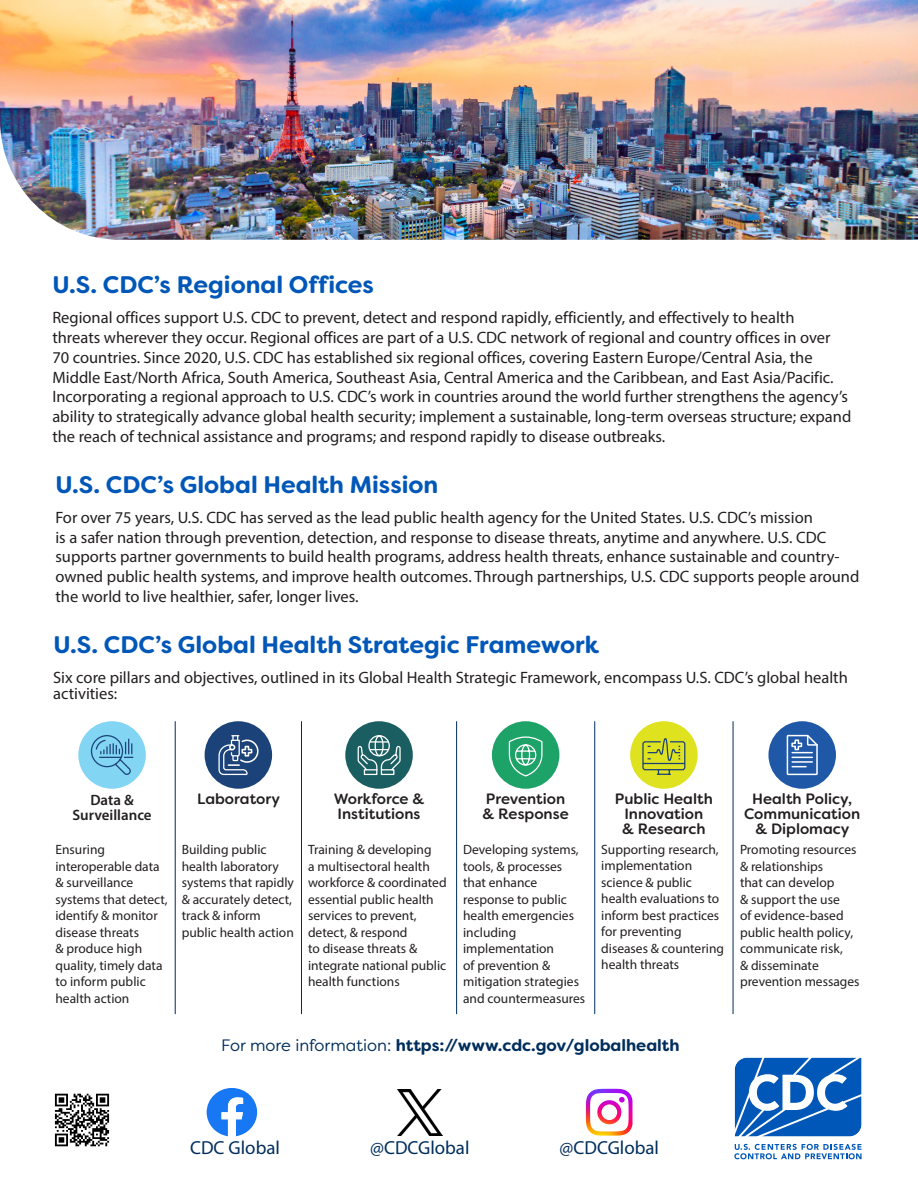
<style>
.page{position:relative;width:918px;height:1188px;background:#fff}
.page>*{position:absolute;margin:0;border:0;box-sizing:border-box;transform-origin:0 0}
.t1{font:700 24px "Filson Soft";color:#0057b8}
.t2{font:18.9px "Myriad Pro";color:#002e5c}
.t3{font:16.5px/19.8px "Myriad Pro";color:#231f20}
.t4{font:700 16.5px "Filson Soft";color:#002e5c}
.t5{font:500 15px/15px "Filson Soft";color:#231f20;text-align:center}
.t6{font:600 15px/15px "Myriad Pro";color:#231f20;text-align:center}
.t7{font:13.5px/16.5px "Myriad Pro";color:#231f20}
.s1{font-weight:400}
</style>
<div class="page">
<img style="left:54px;top:1093px;width:56px;height:54px">
<img style="left:0;top:0;width:918px;height:240px">
<hr style="left:733px;top:721px;width:1px;height:293px;background:#002e5c">
<hr style="left:594px;top:721px;width:1px;height:293px;background:#002e5c">
<hr style="left:456px;top:721px;width:1px;height:293px;background:#002e5c">
<hr style="left:301px;top:721px;width:1px;height:293px;background:#002e5c">
<hr style="left:175px;top:721px;width:1px;height:293px;background:#002e5c">
<div style="left:78px;top:721px;width:68px;height:68px;background:#83d5f4;border-radius:50%"></div>
<svg style="left:90px;top:735px;width:44px;height:40px"></svg>
<div style="left:205px;top:721px;width:67px;height:68px;background:#1c4379;border-radius:50%"></div>
<svg style="left:218px;top:735px;width:41px;height:40px"></svg>
<div style="left:630px;top:721px;width:68px;height:68px;background:#dfe21f;border-radius:50%"></div>
<svg style="left:642px;top:738px;width:44px;height:37px"></svg>
<div style="left:345px;top:721px;width:68px;height:68px;background:#1a5e61;border-radius:50%"></div>
<svg style="left:357px;top:735px;width:44px;height:40px"></svg>
<div style="left:492px;top:721px;width:67px;height:68px;background:#1da268;border-radius:50%"></div>
<svg style="left:508px;top:736px;width:35px;height:41px"></svg>
<div style="left:768px;top:721px;width:68px;height:68px;background:#1e58a7;border-radius:50%"></div>
<svg style="left:787px;top:734px;width:31px;height:41px"></svg>
<svg style="left:207px;top:1088px;width:50px;height:49px"></svg>
<img style="left:586px;top:1089px;width:47px;height:47px">
<img style="left:397px;top:1089px;width:46px;height:46px">
<svg style="left:734px;top:1057px;width:128px;height:102px"></svg>
<h1 class="t1" style="left:52px;top:269px;width:323px">U.S. CDC’s Regional Offices</h1>
<p class="t3" style="left:52px;top:308px;width:800px">Regional offices support U.S. CDC to prevent, detect and respond rapidly, efficiently, and effectively to health<br>threats wherever they occur. Regional offices are part of a U.S. CDC network of regional and country offices in over 70 countries. Since 2020, U.S. CDC has established six regional offices, covering Eastern Europe/Central Asia, the Middle East/North Africa, South America, Southeast Asia, Central America and the Caribbean, and East Asia/Pacific.<br>Incorporating a regional approach to U.S. CDC’s work in countries around the world further strengthens the agency’s ability to strategically advance global health security; implement a sustainable, long-term overseas structure; expand the reach of technical assistance and programs; and respond rapidly to disease outbreaks.</p>
<h1 class="t1" style="left:55px;top:469px;width:384px">U.S. CDC’s Global Health Mission</h1>
<p class="t3" style="left:55px;top:507px;width:805px">For over 75 years, U.S. CDC has served as the lead public health agency for the United States. U.S. CDC’s mission<br>is a safer nation through prevention, detection, and response to disease threats, anytime and anywhere. U.S. CDC supports partner governments to build health programs, address health threats, enhance sustainable and country&shy;owned public health systems, and improve health outcomes. Through partnerships, U.S. CDC supports people around the world to live healthier, safer, longer lives.</p>
<h1 class="t1" style="left:53px;top:629px;width:547px">U.S. CDC’s Global Health Strategic Framework</h1>
<p class="t3" style="left:53px;top:669px;width:796px;line-height:16.5px">Six core pillars and objectives, outlined in its Global Health Strategic Framework, encompass U.S. CDC’s global health activities:</p>
<p class="t6" style="left:72px;top:792px;width:81px">Data &amp;<br>Surveillance</p>
<p class="t7" style="left:55px;top:841px;width:114px">Ensuring interoperable data &amp; surveillance systems that detect, identify &amp; monitor disease threats<br>&amp; produce high quality, timely data to inform public health action</p>
<p class="t5" style="left:197px;top:792px;width:84px">Laboratory</p>
<p class="t7" style="left:182px;top:841px;width:114px">Building public health laboratory systems that rapidly &amp; accurately detect, track &amp; inform public health action</p>
<p class="t5" style="left:334px;top:792px;width:92px;text-align:left">Workforce &amp;<br>Institutions</p>
<p class="t7" style="left:308px;top:841px;width:140px">Training &amp; developing<br>a multisectoral health workforce &amp; coordinated essential public health services to prevent, detect, &amp; respond<br>to disease threats &amp; integrate national public health functions</p>
<p class="t7" style="left:463px;top:841px;width:124px">Developing systems, tools, &amp; processes that enhance response to public health emergencies including implementation<br>of prevention &amp; mitigation strategies and countermeasures</p>
<p class="t5" style="left:483px;top:792px;width:88px;text-align:left">Prevention &amp; Response</p>
<p class="t5" style="left:744px;top:792px;width:118px">Health Policy,<br>Communication &amp; Diplomacy</p>
<p class="t7" style="left:740px;top:841px;width:121px">Promoting resources &amp; relationships<br>that can develop<br>&amp; support the use<br>of evidence-based public health policy, communicate risk,<br>&amp; disseminate prevention messages</p>
<p class="t5" style="left:615px;top:792px;width:99px">Public Health<br>Innovation<br>&amp; Research</p>
<p class="t7" style="left:601px;top:841px;width:124px">Supporting research, implementation science &amp; public health evaluations to inform best practices for preventing diseases &amp; countering health threats</p>
<p class="t4" style="left:221px;top:1034px;width:460px"><span class="s1">For more information:</span> https://www.cdc.gov/globalhealth</p>
<p class="t2" style="left:190px;top:1136px;width:91px">CDC Global</p>
<p class="t2" style="left:370px;top:1136px;width:101px">@CDCGlobal</p>
<p class="t2" style="left:560px;top:1136px;width:101px">@CDCGlobal</p>
</div>
